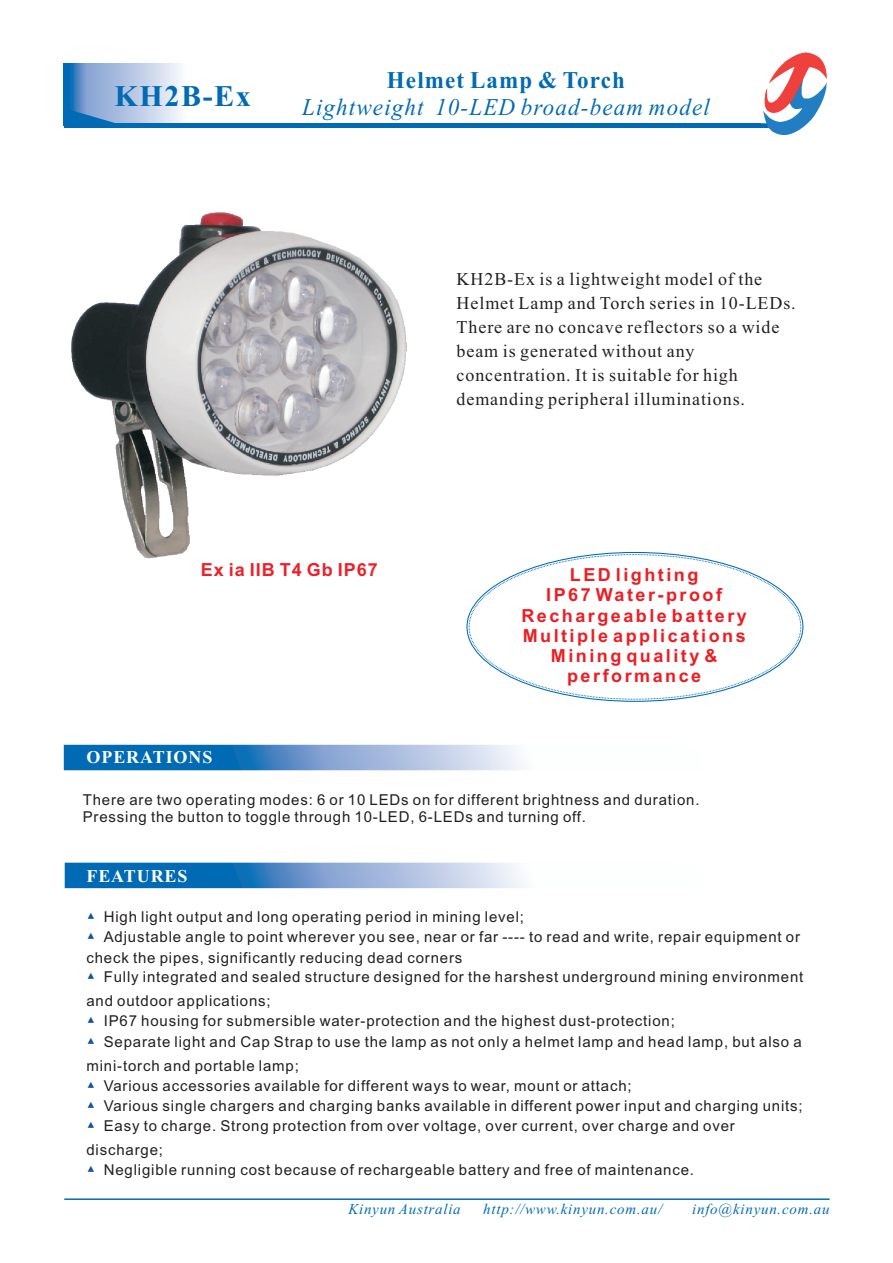
<style>
.page{position:relative;width:893px;height:1263px;background:#fff}
.page>*{position:absolute;margin:0;border:0;box-sizing:border-box;transform-origin:0 0}
.t1{font:700 30px "Times New Roman";letter-spacing:.05em;color:#006bb4}
.t2{font:italic 24px "Times New Roman";letter-spacing:.05em;color:#006bb4;scale:.96 1}
.t3{font:700 24px "Times New Roman";letter-spacing:.05em;color:#006bb4;scale:.96 1}
.t4{font:18px/23.9px "Times New Roman";letter-spacing:.05em;color:#231f20}
.t5{font:700 18px/20.1px "Arial";letter-spacing:.14em;color:#ee1d23;text-align:center}
.t6{font:700 18px "Times New Roman";color:#fff}
.t7{font:18px "Times New Roman";color:#fff}
.t8{font:700 18px "Arial";letter-spacing:.055em;color:#ee1f29}
.t9{font:15px/20.1px "Arial";letter-spacing:.055em;color:#231f20}
.t10{font:italic 15px "Times New Roman";letter-spacing:.05em;color:#006bb4}
.t11{font:15px/20.1px "Arial Unicode MS";color:#13529d}
.s1{font-weight:400}
.s2{font-weight:700}
.s3{font-family:"Arial Unicode MS"}
</style>
<div class="page">
<svg style="left:64px;top:745px;width:459px;height:25px;background:#5f99cc"></svg>
<svg style="left:65px;top:863px;width:459px;height:25px;background:#5f99cc"></svg>
<hr style="left:64px;top:1198px;width:766px;height:2px;background:#006bb4">
<img style="left:71px;top:212px;width:336px;height:347px">
<svg style="left:64px;top:64px;width:117px;height:59px;background:#a8c0e0"></svg>
<svg style="left:63px;top:107px;width:65px;height:19px"></svg>
<div style="left:64px;top:123px;width:706px;height:5px;background:#006bb4"></div>
<img style="left:762px;top:52px;width:65px;height:83px">
<h1 class="t1" style="left:114px;top:86px;width:138px">KH2B-Ex</h1>
<h2 class="t3" style="left:387px;top:72px;width:249px">Helmet Lamp &amp; Torch</h2>
<h2 class="t2" style="left:302px;top:98px;width:426px">Lightweight 10-LED broad-beam model</h2>
<p class="t4" style="left:457px;top:269px;width:341px">KH2B-Ex is a lightweight model of the Helmet Lamp and Torch series in 10-LEDs.<br>There are no concave reflectors so a wide beam is generated without any concentration. It is suitable for high demanding peripheral illuminations.</p>
<p class="t8" style="left:201px;top:563px;width:179px">Ex ia IIB T4 Gb IP67</p>
<p class="t6" style="left:86px;top:751px;width:128px"><span class="s1">S</span>O<span class="s1">T</span>P<span class="s1">R</span>E<span class="s1">U</span>R<span class="s1">C</span>A<span class="s1">T</span>T<span class="s1">U</span>I O<span class="s1">R E</span>N S</p>
<p class="t5" style="left:521px;top:567px;width:227px">LED lighting<br>IP67 Water-proof<br>Rechargeable battery<br>Multiple applications<br>Mining quality &amp; performance</p>
<p class="t9" style="left:83px;top:792px;width:618px;line-height:16.8px">There are two operating modes: 6 or 10 LEDs on for different brightness and duration.<br>Pressing the button to toggle through 10-LED, 6-LEDs and turning off.</p>
<p class="t7" style="left:86px;top:870px;width:114px">S<span class="s2">F</span> T<span class="s2">E</span> R<span class="s2">A</span> U<span class="s2">T</span> C<span class="s2">U</span> T<span class="s2">R</span>U<span class="s2">E</span> R<span class="s2">S</span> E</p>
<p class="t9" style="left:104px;top:908px;width:422px">High light output and long operating period in mining level<span class="s3">;</span></p>
<p class="t9" style="left:104px;top:928px;width:698px">Adjustable angle to point wherever you see, near or far ---- to read and write, repair equipment or</p>
<p class="t9" style="left:86px;top:949px;width:378px">check the pipes, significantly reducing dead corners</p>
<p class="t9" style="left:86px;top:966px;width:718px;line-height:24.2px;text-indent:17px">Fully integrated and sealed structure designed for the harshest underground mining environment and outdoor applications<span class="s3">;</span></p>
<p class="t9" style="left:104px;top:1012px;width:699px">IP67 housing for submersible water-protection and the highest dust-protection<span class="s3">;<br></span>Separate light and Cap Strap to use the lamp as not only a helmet lamp and head lamp, but also a</p>
<p class="t9" style="left:104px;top:1057px;width:701px;text-indent:-17px">mini-torch and portable lamp<span class="s3">;<br></span>Various accessories available for different ways to wear, mount or attach<span class="s3">;<br></span>Various single chargers and charging banks available in different power input and charging units<span class="s3">; </span>Easy to charge. Strong protection from over voltage, over current, over charge and over</p>
<p class="t9" style="left:104px;top:1141px;width:592px;text-indent:-17px">discharge<span class="s3">;<br></span>Negligible running cost because of rechargeable battery and free of maintenance.</p>
<p class="t11" style="left:86px;top:908px;width:10px">▲ ▲</p>
<p class="t11" style="left:86px;top:968px;width:10px">▲</p>
<p class="t11" style="left:86px;top:1012px;width:10px">▲ ▲</p>
<p class="t11" style="left:86px;top:1077px;width:10px;text-align:justify">▲ ▲ ▲</p>
<p class="t11" style="left:86px;top:1161px;width:10px">▲</p>
<p class="t10" style="left:348px;top:1203px;width:114px">Kinyun Australia</p>
<p class="t10" style="left:483px;top:1203px;width:180px">http://www.kinyun.com.au/</p>
<p class="t10" style="left:692px;top:1203px;width:139px">info@kinyun.com.au</p>
</div>
